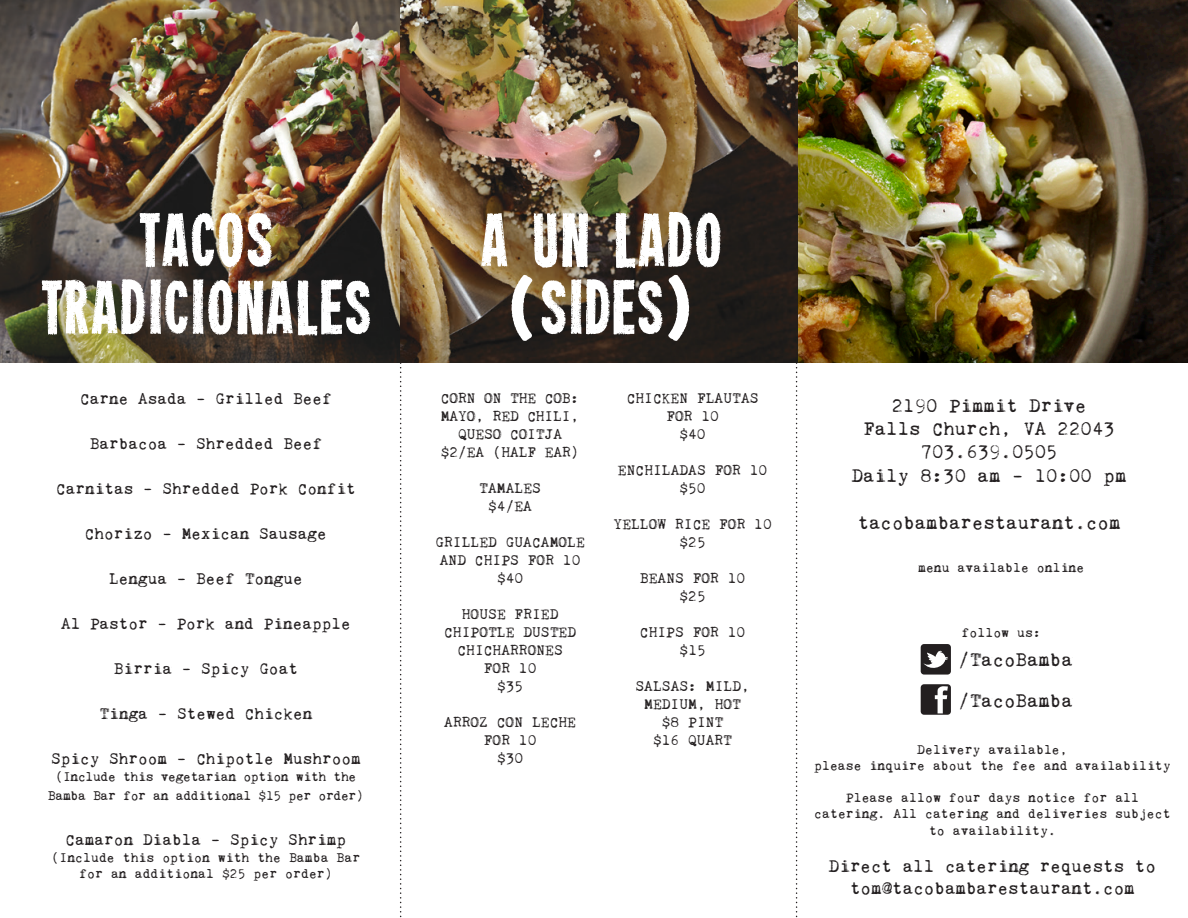
<style>
.page{position:relative;width:1188px;height:918px;background:#fff}
.page>*{position:absolute;margin:0;border:0;box-sizing:border-box;transform-origin:0 0}
.t1{font:67.35px/67.3px "Heavyweight";color:#fff;text-align:center}
.t2{font:19.5px "Kingthings Trypewriter 2";color:#231f20}
.t3{font:18px/21.6px "Kingthings Trypewriter 2";color:#231f20;text-align:center}
.t4{font:16.5px "Kingthings Trypewriter 2";color:#231f20}
.t5{font:15px/18px "Kingthings Trypewriter 2";color:#231f20;text-align:center}
.t6{font:13.5px/16.2px "Kingthings Trypewriter 2";color:#231f20;text-align:center}
.t7{font:13.5px/19.8px "Kingthings Trypewriter 2";letter-spacing:-.03em;color:#231f20;text-align:center}
</style>
<div class="page">
<svg style="left:400px;top:363px;width:2px;height:555px"></svg>
<svg style="left:796px;top:363px;width:2px;height:555px"></svg>
<img style="left:0;top:0;width:1188px;height:363px">
<svg style="left:512px;top:275px;width:20px;height:66px"></svg>
<svg style="left:668px;top:275px;width:21px;height:66px"></svg>
<svg style="left:921px;top:644px;width:30px;height:31px"></svg>
<svg style="left:921px;top:684px;width:30px;height:31px"></svg>
<p class="t1" style="left:41px;top:210px;width:332px">TACOS<br>TRADICIONALES</p>
<p class="t1" style="left:480px;top:210px;width:244px">A UN LADO<br>SIDES</p>
<p class="t4" style="left:80px;top:390px;width:253px">Carne Asada - Grilled Beef</p>
<p class="t4" style="left:90px;top:435px;width:234px">Barbacoa - Shredded Beef</p>
<p class="t4" style="left:56px;top:480px;width:301px">Carnitas - Shredded Pork Confit</p>
<p class="t4" style="left:85px;top:525px;width:243px">Chorizo - Mexican Sausage</p>
<p class="t4" style="left:109px;top:570px;width:195px">Lengua - Beef Tongue</p>
<p class="t4" style="left:61px;top:615px;width:291px">Al Pastor - Pork and Pineapple</p>
<p class="t4" style="left:114px;top:660px;width:186px">Birria - Spicy Goat</p>
<p class="t4" style="left:100px;top:705px;width:214px">Tinga - Stewed Chicken</p>
<p class="t4" style="left:51px;top:750px;width:311px">Spicy Shroom - Chipotle Mushroom</p>
<p class="t7" style="left:48px;top:766px;width:318px">(Include this vegetarian option with the<br>Bamba Bar for an additional $15 per order)</p>
<p class="t4" style="left:66px;top:831px;width:282px">Camaron Diabla - Spicy Shrimp</p>
<p class="t6" style="left:52px;top:849px;width:310px">(Include this option with the Bamba Bar for an additional $25 per order)</p>
<p class="t5" style="left:441px;top:389px;width:140px">CORN ON THE COB:</p>
<p class="t5" style="left:441px;top:407px;width:140px">MAYO, RED CHILI,<br>QUESO COITJA</p>
<p class="t5" style="left:441px;top:443px;width:140px">$2/EA (HALF EAR)</p>
<p class="t5" style="left:479px;top:479px;width:63px">TAMALES</p>
<p class="t5" style="left:488px;top:497px;width:45px">$4/EA</p>
<p class="t5" style="left:435px;top:533px;width:151px">GRILLED GUACAMOLE<br>AND CHIPS FOR 10 $40</p>
<p class="t5" style="left:444px;top:605px;width:134px">HOUSE FRIED<br>CHIPOTLE DUSTED<br>CHICHARRONES</p>
<p class="t5" style="left:484px;top:659px;width:54px">FOR 10</p>
<p class="t5" style="left:497px;top:677px;width:28px">$35</p>
<p class="t5" style="left:444px;top:713px;width:133px">ARROZ CON LECHE<br>FOR 10</p>
<p class="t5" style="left:497px;top:749px;width:28px">$30</p>
<p class="t5" style="left:627px;top:389px;width:133px">CHICKEN FLAUTAS<br>FOR 10</p>
<p class="t5" style="left:680px;top:425px;width:28px">$40</p>
<p class="t5" style="left:618px;top:461px;width:151px">ENCHILADAS FOR 10 $50</p>
<p class="t5" style="left:614px;top:515px;width:160px">YELLOW RICE FOR 10 $25</p>
<p class="t5" style="left:640px;top:569px;width:107px">BEANS FOR 10</p>
<p class="t5" style="left:680px;top:587px;width:28px">$25</p>
<p class="t5" style="left:640px;top:623px;width:107px">CHIPS FOR 10</p>
<p class="t5" style="left:680px;top:641px;width:28px">$15</p>
<p class="t5" style="left:635px;top:677px;width:116px">SALSAS: MILD,<br>MEDIUM, HOT</p>
<p class="t5" style="left:662px;top:713px;width:63px">$8 PINT</p>
<p class="t5" style="left:653px;top:731px;width:80px">$16 QUART</p>
<p class="t2" style="left:892px;top:395px;width:196px">2190 Pimmit Drive</p>
<p class="t2" style="left:863px;top:418px;width:253px">Falls Church, VA 22043</p>
<p class="t2" style="left:921px;top:441px;width:138px">703.639.0505</p>
<p class="t2" style="left:852px;top:465px;width:276px">Daily 8:30 am - 10:00 pm</p>
<p class="t2" style="left:858px;top:512px;width:264px">tacobambarestaurant.com</p>
<p class="t6" style="left:918px;top:560px;width:168px">menu available online</p>
<p class="t6" style="left:962px;top:624px;width:81px">follow us:</p>
<p class="t2" style="left:958px;top:649px;width:116px">/TacoBamba</p>
<p class="t2" style="left:958px;top:690px;width:116px">/TacoBamba</p>
<p class="t6" style="left:917px;top:741px;width:152px">Delivery available,</p>
<p class="t6" style="left:814px;top:757px;width:358px">please inquire about the fee and availability</p>
<p class="t6" style="left:814px;top:790px;width:358px">Please allow four days notice for all catering. All catering and deliveries subject to availability.</p>
<p class="t3" style="left:829px;top:856px;width:329px">Direct all catering requests to tom@tacobambarestaurant.com</p>
</div>
